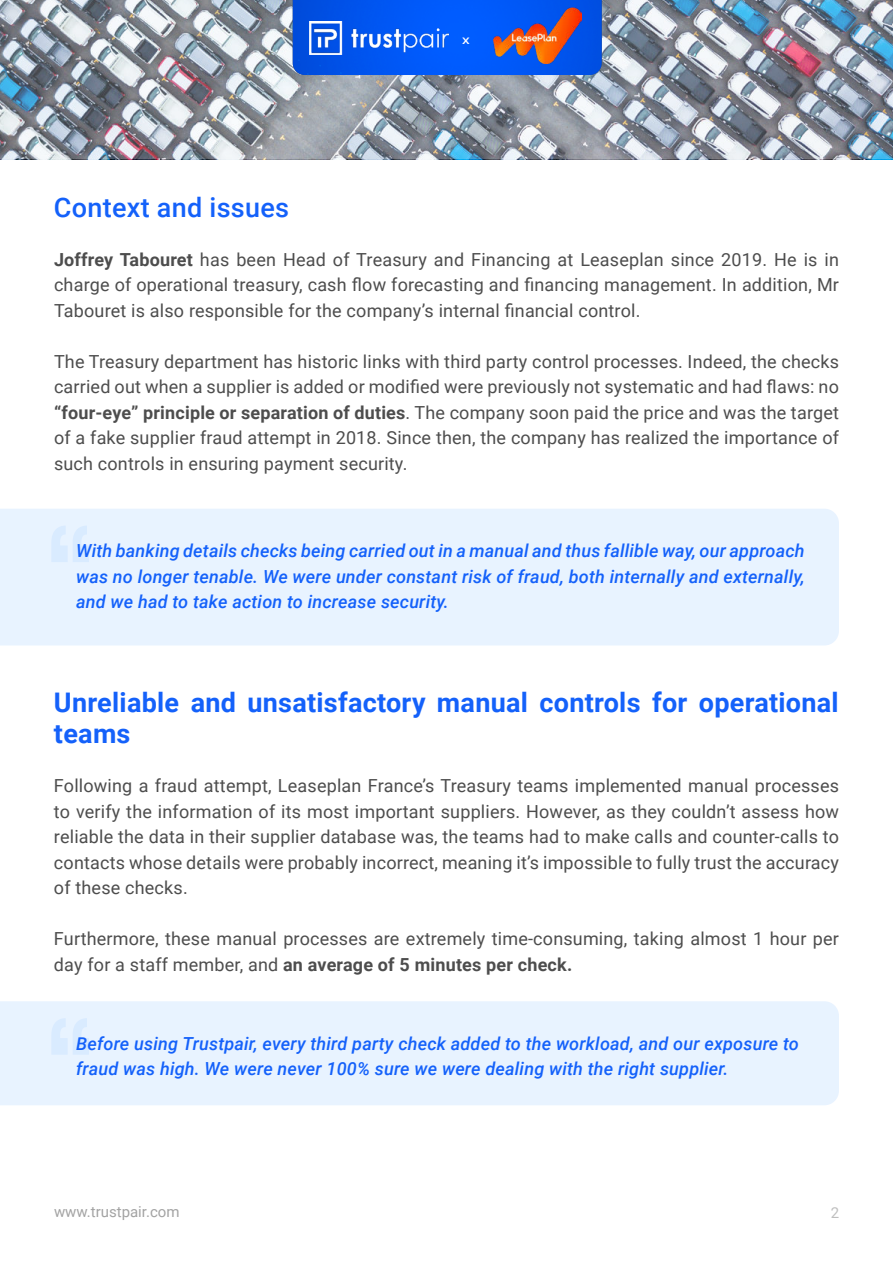
<style>
.page{position:relative;width:893px;height:1263px;background:#fff}
.page>*{position:absolute;margin:0;border:0;box-sizing:border-box;transform-origin:0 0}
.t1{font:700 27px/31.5px "Roboto";letter-spacing:.01em;color:#1461fa}
.t2{font:500 27px "Roboto";letter-spacing:.01em;color:#1461fa}
.t3{font:18px/25.5px "Roboto";letter-spacing:.01em;color:#4d4d4d;text-align:justify}
.t4{font:italic 500 18px/25.5px "Roboto";letter-spacing:.01em;color:#1461fa}
.t5{font:15px "Roboto";color:#a3a3a3}
.t6{font:500 9px "Roboto";color:#fff;scale:1.33 1}
.s1{font-weight:700}
</style>
<div class="page">
<div style="left:0;top:1001px;width:839px;height:104px;background:#e8f3ff"></div>
<div style="left:0;top:509px;width:839px;height:136px;background:#e8f3ff"></div>
<svg style="left:51px;top:1018px;width:38px;height:37px"></svg>
<svg style="left:51px;top:526px;width:38px;height:36px"></svg>
<img style="left:0;top:0;width:893px;height:159px">
<img style="left:293px;top:0;width:309px;height:75px">
<img style="left:310px;top:21px;width:139px;height:33px">
<img style="left:493px;top:8px;width:88px;height:56px">
<h1 class="t2" style="left:54px;top:196px;width:237px">Context and issues</h1>
<p class="t6" style="left:462px;top:37px;width:7px">X</p>
<p class="t3" style="left:54px;top:248px;width:787px"><span class="s1">Joffrey Tabouret</span> has been Head of Treasury and Financing at Leaseplan since 2019. He is in charge of operational treasury, cash flow forecasting and financing management. In addition, Mr Tabouret is also responsible for the company’s internal financial control.</p>
<p class="t3" style="left:54px;top:350px;width:787px">The Treasury department has historic links with third party control processes. Indeed, the checks carried out when a supplier is added or modified were previously not systematic and had flaws: no <span class="s1">“four-eye” principle or separation of duties</span>. The company soon paid the price and was the target of a fake supplier fraud attempt in 2018. Since then, the company has realized the importance of such controls in ensuring payment security.</p>
<p class="t4" style="left:76px;top:540px;width:730px;text-align:justify">With banking details checks being carried out in a manual and thus fallible way, our approach was no longer tenable. We were under constant risk of fraud, both internally and externally, and we had to take action to increase security.</p>
<h1 class="t1" style="left:54px;top:689px;width:786px">Unreliable and unsatisfactory manual controls for operational teams</h1>
<p class="t3" style="left:54px;top:774px;width:787px">Following a fraud attempt, Leaseplan France’s Treasury teams implemented manual processes to verify the information of its most important suppliers. However, as they couldn’t assess how reliable the data in their supplier database was, the teams had to make calls and counter-calls to contacts whose details were probably incorrect, meaning it’s impossible to fully trust the accuracy of these checks.</p>
<p class="t3" style="left:54px;top:927px;width:786px">Furthermore, these manual processes are extremely time-consuming, taking almost 1 hour per day for a staff member, and <span class="s1">an average of 5 minutes per check.</span></p>
<p class="t4" style="left:76px;top:1032px;width:724px">Before using Trustpair, every third party check added to the workload, and our exposure to fraud was high. We were never 100% sure we were dealing with the right supplier.</p>
<p class="t5" style="left:54px;top:1205px;width:127px">www.trustpair.com</p>
<p class="t5" style="left:830px;top:1206px;width:10px">2</p>
</div>
